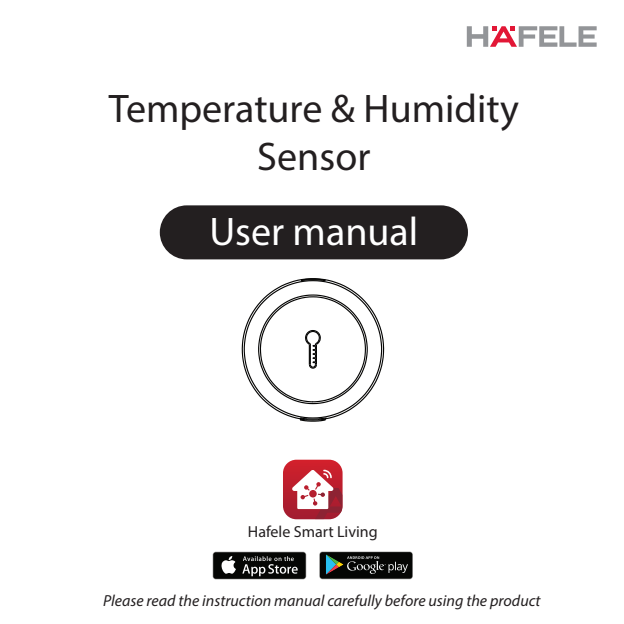
<style>
.page{position:relative;width:624px;height:624px;background:#fff}
.page>*{position:absolute;margin:0;border:0;box-sizing:border-box;transform-origin:0 0}
.t1{font:40px/48px "Myriad Pro";color:#231f20;text-align:center}
.t2{font:40px "Myriad Pro";color:#fff}
.t3{font:italic 16px "Myriad Pro";color:#231f20}
.t4{font:16px "Myriad Pro";color:#231f20}
</style>
<div class="page">
<div style="left:160px;top:205px;width:308px;height:54px;background:#231f20;border-radius:27px"></div>
<svg style="left:243px;top:279px;width:140px;height:140px"></svg>
<svg style="left:257px;top:294px;width:111px;height:111px"></svg>
<svg style="left:300px;top:278px;width:25px;height:4px"></svg>
<svg style="left:299px;top:416px;width:28px;height:6px"></svg>
<svg style="left:213px;top:551px;width:93px;height:28px"></svg>
<div style="left:213px;top:552px;width:93px;height:26px;background:#050604;border-radius:3px"></div>
<svg style="left:221px;top:556px;width:15px;height:17px"></svg>
<svg style="left:256px;top:552px;width:50px;height:28px"></svg>
<svg style="left:242px;top:556px;width:56px;height:20px"></svg>
<svg style="left:319px;top:551px;width:94px;height:28px"></svg>
<div style="left:320px;top:552px;width:92px;height:26px;background:#050604;border-radius:3px"></div>
<div style="left:363px;top:550px;width:50px;height:28px;background:linear-gradient(to bottom,#0d0e0c,#020301)"></div>
<svg style="left:326px;top:554px;width:82px;height:20px"></svg>
<svg style="left:283px;top:459px;width:59px;height:60px"></svg>
<svg style="left:467px;top:26px;width:129px;height:21px"></svg>
<h1 class="t1" style="left:109px;top:84px;width:411px">Temperature &amp; Humidity<br>Sensor</h1>
<h1 class="t2" style="left:209px;top:207px;width:210px">User manual</h1>
<p class="t4" style="left:248px;top:522px;width:131px">Hafele Smart Living</p>
<p class="t3" style="left:103px;top:590px;width:439px">Please read the instruction manual carefully before using the product</p>
</div>
